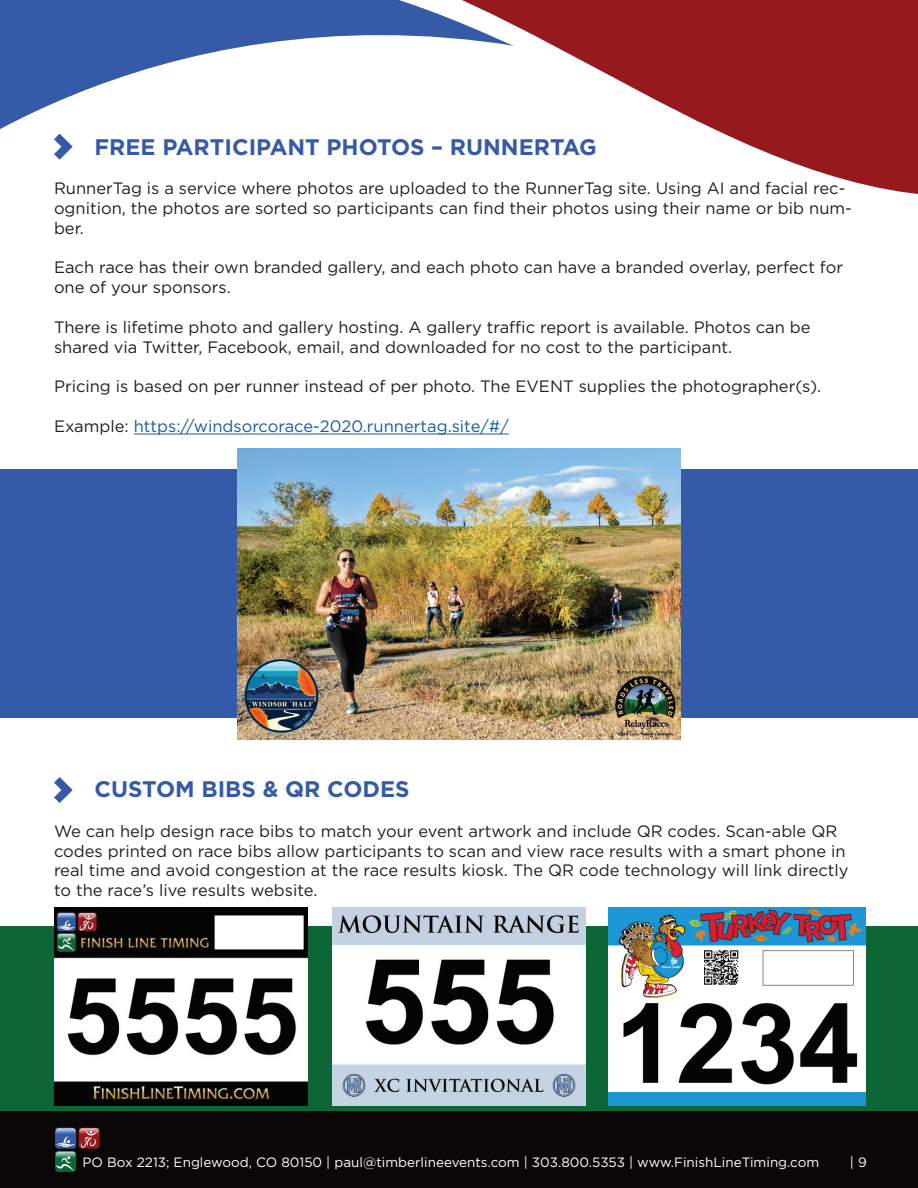
<style>
.page{position:relative;width:918px;height:1188px;background:#fff}
.page>*{position:absolute;margin:0;border:0;box-sizing:border-box;transform-origin:0 0}
.t1{font:700 22.5px "Gotham";color:#355aa8}
.t2{font:16.5px/19.8px "Gotham";color:#231f20}
.t3{font:16.5px "Gotham";color:#175d9e}
.t4{font:13.5px "Gotham";color:#fff}
.s1{color:#231f20}
</style>
<div class="page">
<div style="left:0;top:470px;width:918px;height:248px;background:#355aa8"></div>
<div style="left:0;top:927px;width:918px;height:184px;background:#0c6635"></div>
<svg style="left:0;top:0;width:918px;height:194px"></svg>
<hr style="left:134px;top:434px;width:375px;height:1px;background:#175d9e">
<div style="left:0;top:1111px;width:918px;height:77px;background:#0b0706"></div>
<svg style="left:54px;top:1151px;width:23px;height:22px"></svg>
<svg style="left:55px;top:1151px;width:21px;height:21px"></svg>
<img style="left:56px;top:1152px;width:20px;height:19px">
<svg style="left:56px;top:1156px;width:18px;height:15px"></svg>
<svg style="left:54px;top:1127px;width:23px;height:23px"></svg>
<svg style="left:55px;top:1128px;width:21px;height:21px"></svg>
<img style="left:56px;top:1128px;width:20px;height:2px">
<svg style="left:78px;top:1127px;width:23px;height:23px"></svg>
<div style="left:79px;top:1128px;width:21px;height:21px;background:#5c1112;border-radius:3px"></div>
<img style="left:79px;top:1128px;width:20px;height:20px">
<svg style="left:56px;top:1130px;width:42px;height:18px"></svg>
<svg style="left:54px;top:134px;width:19px;height:26px"></svg>
<svg style="left:54px;top:777px;width:19px;height:26px"></svg>
<img style="left:238px;top:448px;width:442px;height:292px">
<img style="left:55px;top:908px;width:252px;height:197px">
<img style="left:333px;top:908px;width:252px;height:197px">
<img style="left:608px;top:908px;width:258px;height:197px">
<h1 class="t1" style="left:94px;top:132px;width:504px">FREE PARTICIPANT PHOTOS – RUNNERTAG</h1>
<p class="t2" style="left:54px;top:178px;width:799px">RunnerTag is a service where photos are uploaded to the RunnerTag site. Using AI and facial rec&shy;ognition, the photos are sorted so participants can find their photos using their name or bib num&shy;ber.</p>
<p class="t2" style="left:54px;top:257px;width:791px">Each race has their own branded gallery, and each photo can have a branded overlay, perfect for one of your sponsors.</p>
<p class="t2" style="left:54px;top:317px;width:758px">There is lifetime photo and gallery hosting. A gallery traffic report is available. Photos can be shared via Twitter, Facebook, email, and downloaded for no cost to the participant.</p>
<p class="t2" style="left:54px;top:376px;width:769px">Pricing is based on per runner instead of per photo. The EVENT supplies the photographer(s).</p>
<p class="t3" style="left:54px;top:415px;width:456px"><span class="s1">Example:</span> https://windsorcorace-2020.runnertag.site/#/</p>
<h1 class="t1" style="left:94px;top:774px;width:317px">CUSTOM BIBS &amp; QR CODES</h1>
<p class="t2" style="left:54px;top:821px;width:796px">We can help design race bibs to match your event artwork and include QR codes. Scan-able QR codes printed on race bibs allow participants to scan and view race results with a smart phone in real time and avoid congestion at the race results kiosk. The QR code technology will link directly to the race’s live results website.</p>
<p class="t4" style="left:83px;top:1154px;width:738px">PO Box 2213; Englewood, CO 80150 | paul@timberlineevents.com | 303.800.5353 | www.FinishLineTiming.com</p>
<p class="t4" style="left:850px;top:1154px;width:18px">| 9</p>
</div>
